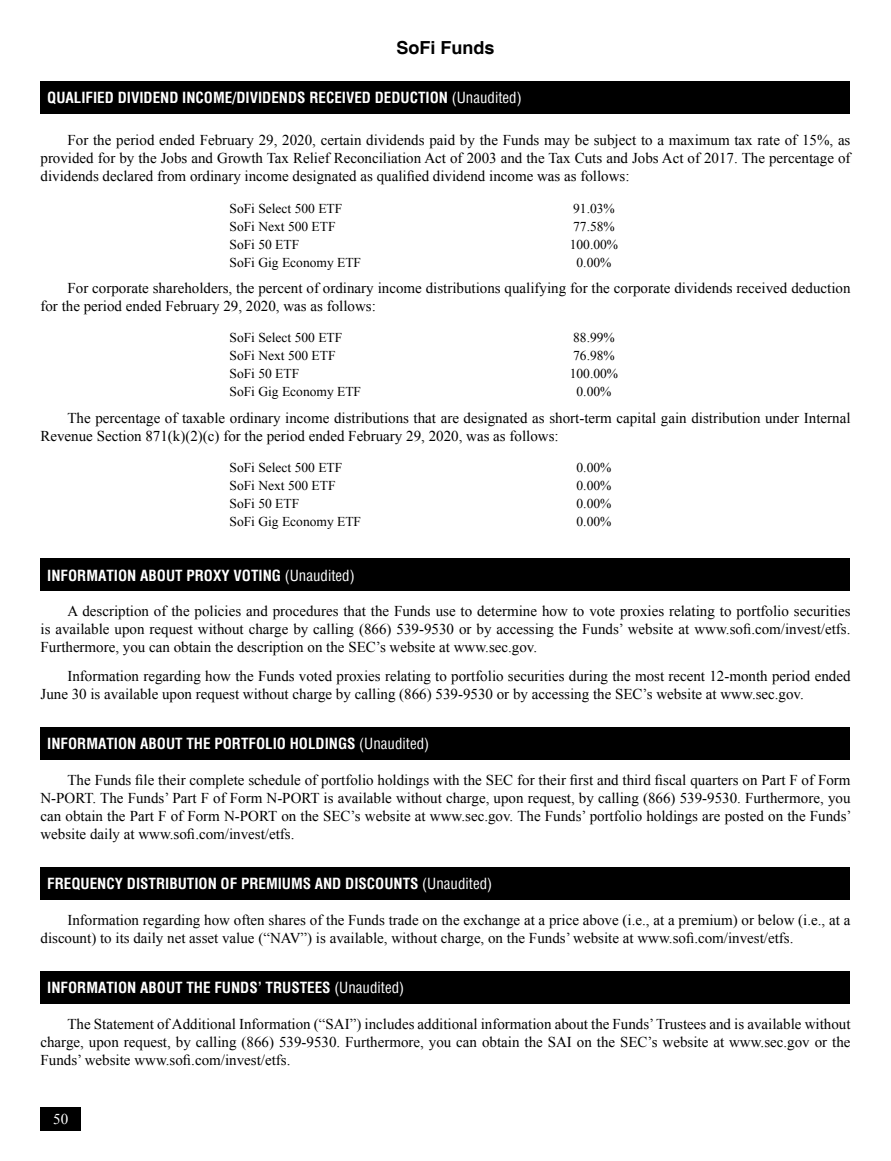
<style>
.page{position:relative;width:891px;height:1161px;background:#fff}
.page>*{position:absolute;margin:0;border:0;box-sizing:border-box;transform-origin:0 0}
.t1{font:700 18px "Helvetica";color:#000}
.t2{font:15px/18px "Times New Roman";color:#000;text-align:justify}
.t3{font:700 condensed 15px "Helvetica";color:#fff}
.t4{font:15px "Times New Roman";color:#fff}
.t5{font:13.5px "Times New Roman";color:#000}
.s1{font-weight:400}
</style>
<div class="page">
<div style="left:40px;top:1107px;width:41px;height:24px;background:#000"></div>
<div style="left:40px;top:559px;width:810px;height:32px;background:#000"></div>
<div style="left:40px;top:727px;width:810px;height:33px;background:#000"></div>
<div style="left:40px;top:867px;width:810px;height:33px;background:#000"></div>
<div style="left:40px;top:971px;width:810px;height:33px;background:#000"></div>
<div style="left:40px;top:81px;width:810px;height:32px;background:#000"></div>
<p class="t1" style="left:397px;top:36px;width:100px">SoFi Funds</p>
<p class="t3" style="left:47px;top:87px;width:476px">QUALIFIED DIVIDEND INCOME/DIVIDENDS RECEIVED DEDUCTION <span class="s1">(Unaudited)</span></p>
<p class="t2" style="left:40px;top:131px;width:812px;text-indent:27px">For the period ended February 29, 2020, certain dividends paid by the Funds may be subject to a maximum tax rate of 15%, as provided for by the Jobs and Growth Tax Relief Reconciliation Act of 2003 and the Tax Cuts and Jobs Act of 2017. The percentage of dividends declared from ordinary income designated as qualified dividend income was as follows:</p>
<p class="t5" style="left:230px;top:199px;width:114px">SoFi Select 500 ETF</p>
<p class="t5" style="left:573px;top:199px;width:43px">91.03%</p>
<p class="t5" style="left:230px;top:217px;width:108px">SoFi Next 500 ETF</p>
<p class="t5" style="left:573px;top:217px;width:43px">77.58%</p>
<p class="t5" style="left:230px;top:235px;width:71px">SoFi 50 ETF</p>
<p class="t5" style="left:570px;top:235px;width:50px">100.00%</p>
<p class="t5" style="left:230px;top:253px;width:133px">SoFi Gig Economy ETF</p>
<p class="t5" style="left:577px;top:253px;width:36px">0.00%</p>
<p class="t2" style="left:40px;top:279px;width:812px;text-indent:27px">For corporate shareholders, the percent of ordinary income distributions qualifying for the corporate dividends received deduction for the period ended February 29, 2020, was as follows:</p>
<p class="t5" style="left:230px;top:329px;width:114px">SoFi Select 500 ETF</p>
<p class="t5" style="left:573px;top:329px;width:43px">88.99%</p>
<p class="t5" style="left:230px;top:347px;width:108px">SoFi Next 500 ETF</p>
<p class="t5" style="left:573px;top:347px;width:43px">76.98%</p>
<p class="t5" style="left:230px;top:365px;width:71px">SoFi 50 ETF</p>
<p class="t5" style="left:570px;top:365px;width:50px">100.00%</p>
<p class="t5" style="left:230px;top:383px;width:133px">SoFi Gig Economy ETF</p>
<p class="t5" style="left:577px;top:383px;width:36px">0.00%</p>
<p class="t2" style="left:40px;top:408px;width:812px;text-indent:27px">The percentage of taxable ordinary income distributions that are designated as short-term capital gain distribution under Internal<br>Revenue Section 871(k)(2)(c) for the period ended February 29, 2020, was as follows:</p>
<p class="t5" style="left:230px;top:458px;width:114px">SoFi Select 500 ETF</p>
<p class="t5" style="left:577px;top:458px;width:36px">0.00%</p>
<p class="t5" style="left:230px;top:476px;width:108px">SoFi Next 500 ETF</p>
<p class="t5" style="left:577px;top:476px;width:36px">0.00%</p>
<p class="t5" style="left:230px;top:494px;width:71px">SoFi 50 ETF</p>
<p class="t5" style="left:577px;top:494px;width:36px">0.00%</p>
<p class="t5" style="left:230px;top:512px;width:133px">SoFi Gig Economy ETF</p>
<p class="t5" style="left:577px;top:512px;width:36px">0.00%</p>
<p class="t3" style="left:47px;top:565px;width:309px">INFORMATION ABOUT PROXY VOTING <span class="s1">(Unaudited)</span></p>
<p class="t2" style="left:40px;top:602px;width:812px;text-indent:27px">A description of the policies and procedures that the Funds use to determine how to vote proxies relating to portfolio securities is available upon request without charge by calling (866) 539-9530 or by accessing the Funds’ website at www.sofi.com/invest/etfs.<br>Furthermore, you can obtain the description on the SEC’s website at www.sec.gov.</p>
<p class="t2" style="left:40px;top:667px;width:812px;text-indent:27px">Information regarding how the Funds voted proxies relating to portfolio securities during the most recent 12-month period ended<br>June 30 is available upon request without charge by calling (866) 539-9530 or by accessing the SEC’s website at www.sec.gov.</p>
<p class="t3" style="left:47px;top:734px;width:384px">INFORMATION ABOUT THE PORTFOLIO HOLDINGS <span class="s1">(Unaudited)</span></p>
<p class="t2" style="left:40px;top:771px;width:813px;text-indent:27px">The Funds file their complete schedule of portfolio holdings with the SEC for their first and third fiscal quarters on Part F of Form N-PORT. The Funds’ Part F of Form N-PORT is available without charge, upon request, by calling (866) 539-9530. Furthermore, you can obtain the Part F of Form N-PORT on the SEC’s website at www.sec.gov. The Funds’ portfolio holdings are posted on the Funds’ website daily at www.sofi.com/invest/etfs.</p>
<p class="t3" style="left:47px;top:874px;width:446px">FREQUENCY DISTRIBUTION OF PREMIUMS AND DISCOUNTS <span class="s1">(Unaudited)</span></p>
<p class="t2" style="left:41px;top:911px;width:812px;text-indent:27px">Information regarding how often shares of the Funds trade on the exchange at a price above (i.e., at a premium) or below (i.e., at a discount) to its daily net asset value (“NAV”) is available, without charge, on the Funds’ website at www.sofi.com/invest/etfs.</p>
<p class="t3" style="left:47px;top:978px;width:359px">INFORMATION ABOUT THE FUNDS’ TRUSTEES <span class="s1">(Unaudited)</span></p>
<p class="t2" style="left:40px;top:1015px;width:812px;text-indent:27px">The Statement of Additional Information (“SAI”) includes additional information about the Funds’ Trustees and is available without charge, upon request, by calling (866) 539-9530. Furthermore, you can obtain the SAI on the SEC’s website at www.sec.gov or the Funds’ website www.sofi.com/invest/etfs.</p>
<p class="t4" style="left:53px;top:1109px;width:16px">50</p>
</div>
